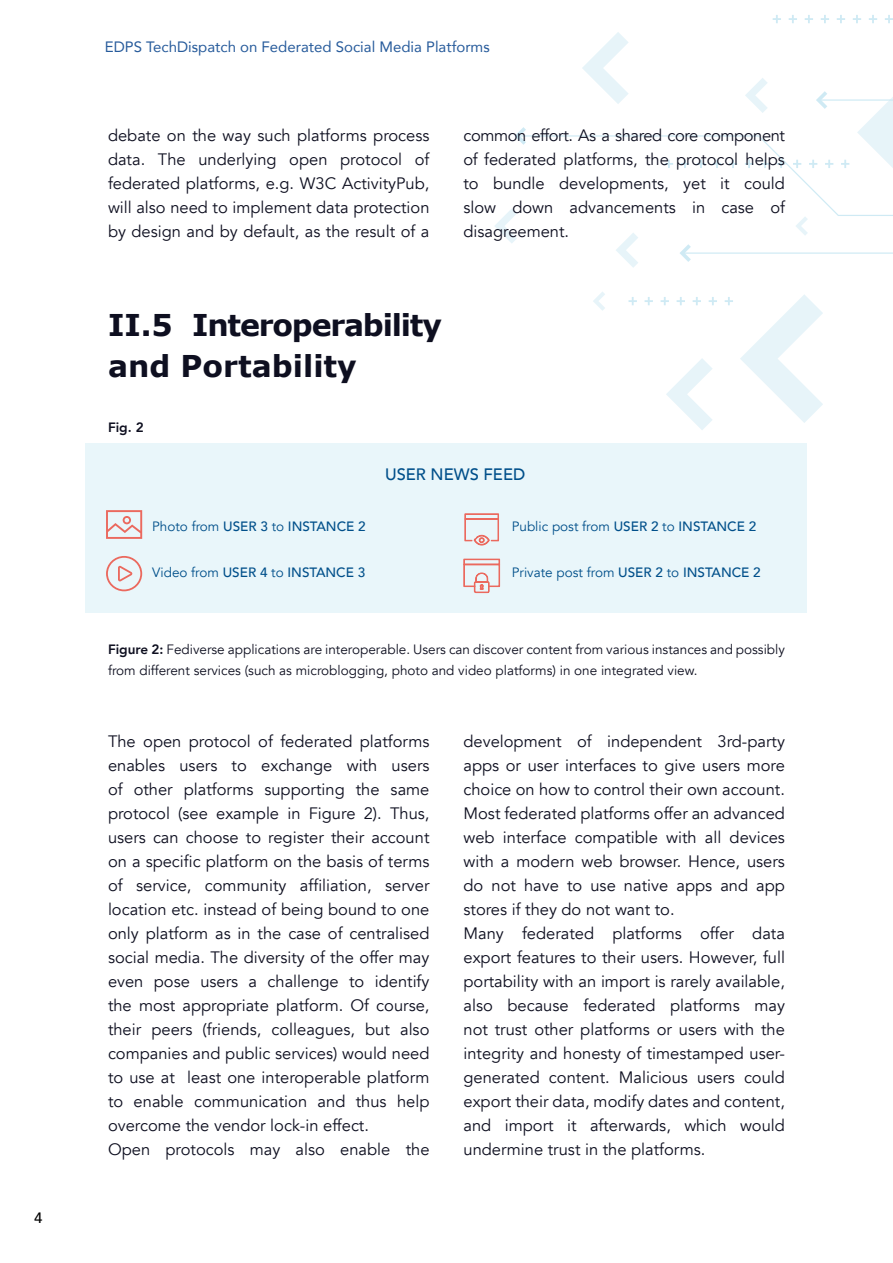
<style>
.page{position:relative;width:893px;height:1263px;background:#fff}
.page>*{position:absolute;margin:0;border:0;box-sizing:border-box;transform-origin:0 0}
.t1{font:700 30px/40.5px "Verdana";letter-spacing:-.04em;color:#0e0f20}
.t2{font:16.5px/24px "Avenir";color:#0e0f20}
.t3{font:500 16.5px "Avenir";color:#004f8a}
.t4{font:15px "Avenir";color:#275b9b}
.t5{font:500 15px "Avenir";color:#000}
.t6{font:13.5px/21px "Avenir";color:#0e0f20}
.t7{font:13.5px "Avenir";color:#004f8a}
.t8{font:500 13.5px "Avenir";color:#004f8a}
.t9{font:800 13.5px "Avenir";color:#0e0f20}
.s1{font-weight:400}
.s2{font-weight:500}
.s3{font-weight:800}
</style>
<div class="page">
<svg style="left:773px;top:15px;width:8px;height:8px"></svg>
<svg style="left:789px;top:15px;width:8px;height:8px"></svg>
<svg style="left:805px;top:15px;width:8px;height:8px"></svg>
<svg style="left:821px;top:15px;width:8px;height:8px"></svg>
<svg style="left:837px;top:15px;width:8px;height:8px"></svg>
<svg style="left:853px;top:15px;width:8px;height:8px"></svg>
<svg style="left:869px;top:15px;width:8px;height:8px"></svg>
<svg style="left:885px;top:15px;width:8px;height:8px"></svg>
<svg style="left:628px;top:297px;width:9px;height:8px"></svg>
<svg style="left:645px;top:297px;width:8px;height:8px"></svg>
<svg style="left:661px;top:297px;width:8px;height:8px"></svg>
<svg style="left:677px;top:297px;width:8px;height:8px"></svg>
<svg style="left:693px;top:297px;width:8px;height:8px"></svg>
<svg style="left:709px;top:297px;width:8px;height:8px"></svg>
<svg style="left:725px;top:297px;width:8px;height:8px"></svg>
<svg style="left:740px;top:294px;width:83px;height:129px"></svg>
<svg style="left:666px;top:358px;width:46px;height:72px"></svg>
<svg style="left:495px;top:32px;width:398px;height:236px"></svg>
<svg style="left:593px;top:292px;width:12px;height:19px"></svg>
<div style="left:86px;top:443px;width:721px;height:170px;background:#e9f6fa"></div>
<svg style="left:106px;top:510px;width:36px;height:29px"></svg>
<svg style="left:106px;top:556px;width:36px;height:35px"></svg>
<svg style="left:463px;top:558px;width:37px;height:35px"></svg>
<svg style="left:464px;top:513px;width:35px;height:33px"></svg>
<p class="t5" style="left:34px;top:1204px;width:10px">4</p>
<p class="t4" style="left:105px;top:35px;width:386px">EDPS TechDispatch on Federated Social Media Platforms</p>
<p class="t2" style="left:108px;top:124px;width:323px;text-align:justify">debate on the way such platforms process data. The underlying open protocol of federated platforms, e.g. W3C ActivityPub, will also need to implement data protection by design and by default, as the result of a</p>
<p class="t2" style="left:463px;top:124px;width:323px;text-align:justify">common effort. As a shared core component of federated platforms, the protocol helps to bundle developments, yet it could slow down advancements in case of disagreement.</p>
<h1 class="t1" style="left:108px;top:305px;width:335px">II.5 Interoperability and Portability</h1>
<p class="t9" style="left:108px;top:417px;width:37px">Fig. 2</p>
<p class="t3" style="left:385px;top:460px;width:142px">USER NEWS FEED</p>
<p class="t8" style="left:152px;top:514px;width:215px"><span class="s1">Photo from</span> USER 3 <span class="s1">to</span> INSTANCE 2</p>
<p class="t8" style="left:152px;top:561px;width:215px"><span class="s1">Video from</span> USER 4 <span class="s1">to</span> INSTANCE 3</p>
<p class="t7" style="left:512px;top:565px;width:250px">Private post from <span class="s2">USER 2</span> to <span class="s2">INSTANCE 2</span></p>
<p class="t7" style="left:512px;top:518px;width:246px">Public post from <span class="s2">USER 2</span> to <span class="s2">INSTANCE 2</span></p>
<p class="t6" style="left:108px;top:639px;width:678px"><span class="s3">Figure 2:</span> Fediverse applications are interoperable. Users can discover content from various instances and possibly from different services (such as microblogging, photo and video platforms) in one integrated view.</p>
<p class="t2" style="left:108px;top:729px;width:323px">The open protocol of federated platforms enables users to exchange with users of other platforms supporting the same protocol (see example in Figure 2). Thus, users can choose to register their account on a specific platform on the basis of terms of service, community affiliation, server location etc. instead of being bound to one only platform as in the case of centralised social media. The diversity of the offer may even pose users a challenge to identify the most appropriate platform. Of course, their peers (friends, colleagues, but also companies and public services) would need to use at least one interoperable platform to enable communication and thus help overcome the vendor lock-in effect.<br>Open protocols may also enable the</p>
<p class="t2" style="left:463px;top:730px;width:323px">development of independent 3rd-party apps or user interfaces to give users more choice on how to control their own account.<br>Most federated platforms offer an advanced web interface compatible with all devices with a modern web browser. Hence, users do not have to use native apps and app stores if they do not want to.<br>Many federated platforms offer data export features to their users. However, full portability with an import is rarely available, also because federated platforms may not trust other platforms or users with the integrity and honesty of timestamped user&shy;generated content. Malicious users could export their data, modify dates and content, and import it afterwards, which would undermine trust in the platforms.</p>
</div>
